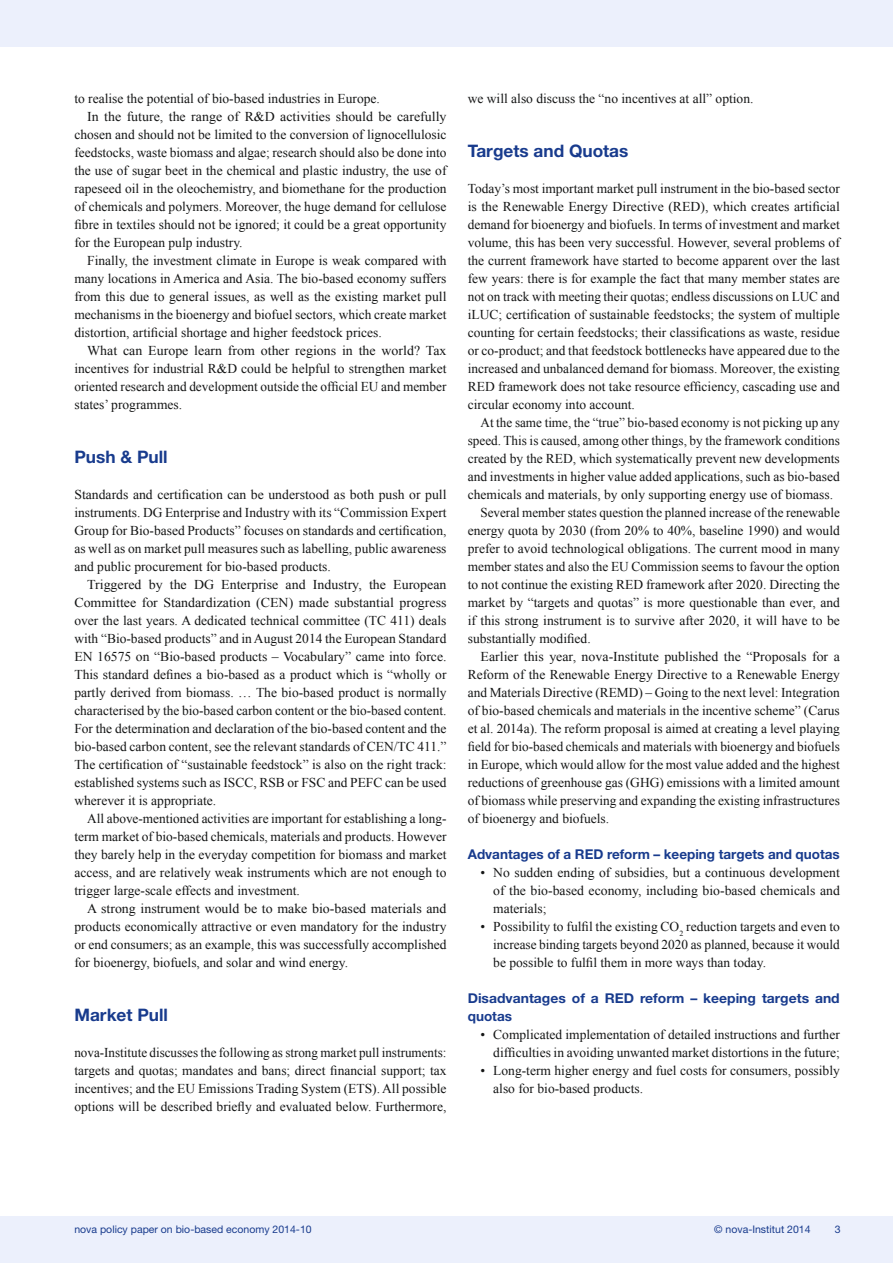
<style>
.page{position:relative;width:893px;height:1263px;background:#fff}
.page>*{position:absolute;margin:0;border:0;box-sizing:border-box;transform-origin:0 0}
.t1{font:700 17.25px "Helvetica Neue";color:#183b8d}
.t2{font:13.5px/18px "Times New Roman";color:#151616;text-align:justify}
.t3{font:700 13.5px/18px "Helvetica Neue";color:#183b8d}
.t4{font:10.5px "Helvetica Neue";color:#183b8d}
</style>
<div class="page">
<div style="left:0;top:1216px;width:893px;height:47px;background:#ecf0fc"></div>
<div style="left:0;top:0;width:893px;height:47px;background:#ecf0fc"></div>
<p class="t2" style="left:74px;top:89px;width:307px">to realise the potential of bio-based industries in Europe.</p>
<p class="t2" style="left:87px;top:107px;width:361px">In the future, the range of R&amp;D activities should be carefully</p>
<p class="t2" style="left:74px;top:125px;width:374px">chosen and should not be limited to the conversion of lignocellulosic</p>
<p class="t2" style="left:74px;top:143px;width:374px">feedstocks, waste biomass and algae; research should also be done into</p>
<p class="t2" style="left:74px;top:161px;width:374px">the use of sugar beet in the chemical and plastic industry, the use of</p>
<p class="t2" style="left:74px;top:179px;width:374px">rapeseed oil in the oleochemistry, and biomethane for the production</p>
<p class="t2" style="left:74px;top:197px;width:374px">of chemicals and polymers. Moreover, the huge demand for cellulose</p>
<p class="t2" style="left:74px;top:215px;width:374px">fibre in textiles should not be ignored; it could be a great opportunity</p>
<p class="t2" style="left:74px;top:233px;width:170px">for the European pulp industry.</p>
<p class="t2" style="left:87px;top:251px;width:361px">Finally, the investment climate in Europe is weak compared with</p>
<p class="t2" style="left:74px;top:269px;width:374px">many locations in America and Asia. The bio-based economy suffers</p>
<p class="t2" style="left:74px;top:287px;width:374px">from this due to general issues, as well as the existing market pull</p>
<p class="t2" style="left:74px;top:305px;width:374px">mechanisms in the bioenergy and biofuel sectors, which create market</p>
<p class="t2" style="left:74px;top:323px;width:309px">distortion, artificial shortage and higher feedstock prices.</p>
<p class="t2" style="left:87px;top:341px;width:361px">What can Europe learn from other regions in the world? Tax</p>
<p class="t2" style="left:74px;top:359px;width:374px">incentives for industrial R&amp;D could be helpful to strengthen market</p>
<p class="t2" style="left:74px;top:377px;width:374px">oriented research and development outside the official EU and member</p>
<p class="t2" style="left:74px;top:395px;width:109px">states’ programmes.</p>
<p class="t1" style="left:74px;top:446px;width:95px">Push &amp; Pull</p>
<p class="t2" style="left:74px;top:485px;width:374px">Standards and certification can be understood as both push or pull instruments. DG Enterprise and Industry with its “Commission Expert Group for Bio-based Products” focuses on standards and certification, as well as on market pull measures such as labelling, public awareness and public procurement for bio-based products.</p>
<p class="t2" style="left:74px;top:575px;width:374px;text-indent:13px">Triggered by the DG Enterprise and Industry, the European Committee for Standardization (CEN) made substantial progress over the last years. A dedicated technical committee (TC 411) deals with “Bio-based products” and in August 2014 the European Standard EN 16575 on “Bio-based products – Vocabulary” came into force.<br>This standard defines a bio-based as a product which is “wholly or partly derived from biomass. … The bio-based product is normally characterised by the bio-based carbon content or the bio-based content.<br>For the determination and declaration of the bio-based content and the bio-based carbon content, see the relevant standards of CEN/TC 411.” The certification of “sustainable feedstock” is also on the right track: established systems such as ISCC, RSB or FSC and PEFC can be used wherever it is appropriate.</p>
<p class="t2" style="left:74px;top:809px;width:374px;text-indent:13px">All above-mentioned activities are important for establishing a long&shy;term market of bio-based chemicals, materials and products. However they barely help in the everyday competition for biomass and market access, and are relatively weak instruments which are not enough to trigger large-scale effects and investment.</p>
<p class="t2" style="left:74px;top:899px;width:374px;text-indent:13px">A strong instrument would be to make bio-based materials and products economically attractive or even mandatory for the industry or end consumers; as an example, this was successfully accomplished for bioenergy, biofuels, and solar and wind energy.</p>
<p class="t1" style="left:74px;top:1004px;width:95px">Market Pull</p>
<p class="t2" style="left:74px;top:1043px;width:374px">nova-Institute discusses the following as strong market pull instruments: targets and quotas; mandates and bans; direct financial support; tax incentives; and the EU Emissions Trading System (ETS). All possible options will be described briefly and evaluated below. Furthermore,</p>
<p class="t2" style="left:468px;top:89px;width:287px">we will also discuss the “no incentives at all” option.</p>
<p class="t1" style="left:468px;top:140px;width:162px">Targets and Quotas</p>
<p class="t2" style="left:468px;top:179px;width:374px">Today’s most important market pull instrument in the bio-based sector is the Renewable Energy Directive (RED), which creates artificial demand for bioenergy and biofuels. In terms of investment and market volume, this has been very successful. However, several problems of the current framework have started to become apparent over the last few years: there is for example the fact that many member states are not on track with meeting their quotas; endless discussions on LUC and iLUC; certification of sustainable feedstocks; the system of multiple counting for certain feedstocks; their classifications as waste, residue or co-product; and that feedstock bottlenecks have appeared due to the increased and unbalanced demand for biomass. Moreover, the existing RED framework does not take resource efficiency, cascading use and circular economy into account.</p>
<p class="t2" style="left:480px;top:413px;width:361px">At the same time, the “true” bio-based economy is not picking up any</p>
<p class="t2" style="left:468px;top:431px;width:374px">speed. This is caused, among other things, by the framework conditions</p>
<p class="t2" style="left:468px;top:449px;width:374px">created by the RED, which systematically prevent new developments</p>
<p class="t2" style="left:468px;top:467px;width:374px">and investments in higher value added applications, such as bio-based</p>
<p class="t2" style="left:468px;top:485px;width:367px">chemicals and materials, by only supporting energy use of biomass.</p>
<p class="t2" style="left:480px;top:503px;width:361px">Several member states question the planned increase of the renewable</p>
<p class="t2" style="left:468px;top:521px;width:374px">energy quota by 2030 (from 20% to 40%, baseline 1990) and would</p>
<p class="t2" style="left:468px;top:539px;width:374px">prefer to avoid technological obligations. The current mood in many</p>
<p class="t2" style="left:468px;top:557px;width:374px">member states and also the EU Commission seems to favour the option</p>
<p class="t2" style="left:468px;top:575px;width:374px">to not continue the existing RED framework after 2020. Directing the</p>
<p class="t2" style="left:468px;top:593px;width:374px">market by “targets and quotas” is more questionable than ever, and</p>
<p class="t2" style="left:468px;top:611px;width:374px">if this strong instrument is to survive after 2020, it will have to be</p>
<p class="t2" style="left:468px;top:629px;width:125px">substantially modified.</p>
<p class="t2" style="left:480px;top:647px;width:361px">Earlier this year, nova-Institute published the “Proposals for a</p>
<p class="t2" style="left:468px;top:665px;width:374px">Reform of the Renewable Energy Directive to a Renewable Energy</p>
<p class="t2" style="left:468px;top:683px;width:374px">and Materials Directive (REMD) – Going to the next level: Integration</p>
<p class="t2" style="left:468px;top:701px;width:374px">of bio-based chemicals and materials in the incentive scheme” (Carus</p>
<p class="t2" style="left:468px;top:719px;width:374px">et al. 2014a). The reform proposal is aimed at creating a level playing</p>
<p class="t2" style="left:468px;top:737px;width:374px">field for bio-based chemicals and materials with bioenergy and biofuels</p>
<p class="t2" style="left:468px;top:755px;width:374px">in Europe, which would allow for the most value added and the highest</p>
<p class="t2" style="left:468px;top:773px;width:374px">reductions of greenhouse gas (GHG) emissions with a limited amount</p>
<p class="t2" style="left:468px;top:791px;width:374px">of biomass while preserving and expanding the existing infrastructures</p>
<p class="t2" style="left:468px;top:809px;width:143px">of bioenergy and biofuels.</p>
<p class="t3" style="left:468px;top:845px;width:374px">Advantages of a RED reform – keeping targets and quotas</p>
<p class="t2" style="left:493px;top:863px;width:348px;text-indent:-13px">• No sudden ending of subsidies, but a continuous development of the bio-based economy, including bio-based chemicals and materials;</p>
<p class="t2" style="left:493px;top:917px;width:348px;text-indent:-13px">• Possibility to fulfil the existing CO<sub>2</sub> reduction targets and even to increase binding targets beyond 2020 as planned, because it would be possible to fulfil them in more ways than today.</p>
<p class="t3" style="left:468px;top:989px;width:374px">Disadvantages of a RED reform – keeping targets and quotas</p>
<p class="t2" style="left:480px;top:1025px;width:361px;text-align:right">• Complicated implementation of detailed instructions and further difficulties in avoiding unwanted market distortions in the future;</p>
<p class="t2" style="left:493px;top:1061px;width:348px;text-indent:-13px">• Long-term higher energy and fuel costs for consumers, possibly also for bio-based products.</p>
<p class="t4" style="left:74px;top:1223px;width:239px">nova policy paper on bio-based economy 2014-10</p>
<p class="t4" style="left:714px;top:1223px;width:98px">© nova-Institut 2014</p>
<p class="t4" style="left:835px;top:1223px;width:7px">3</p>
</div>
